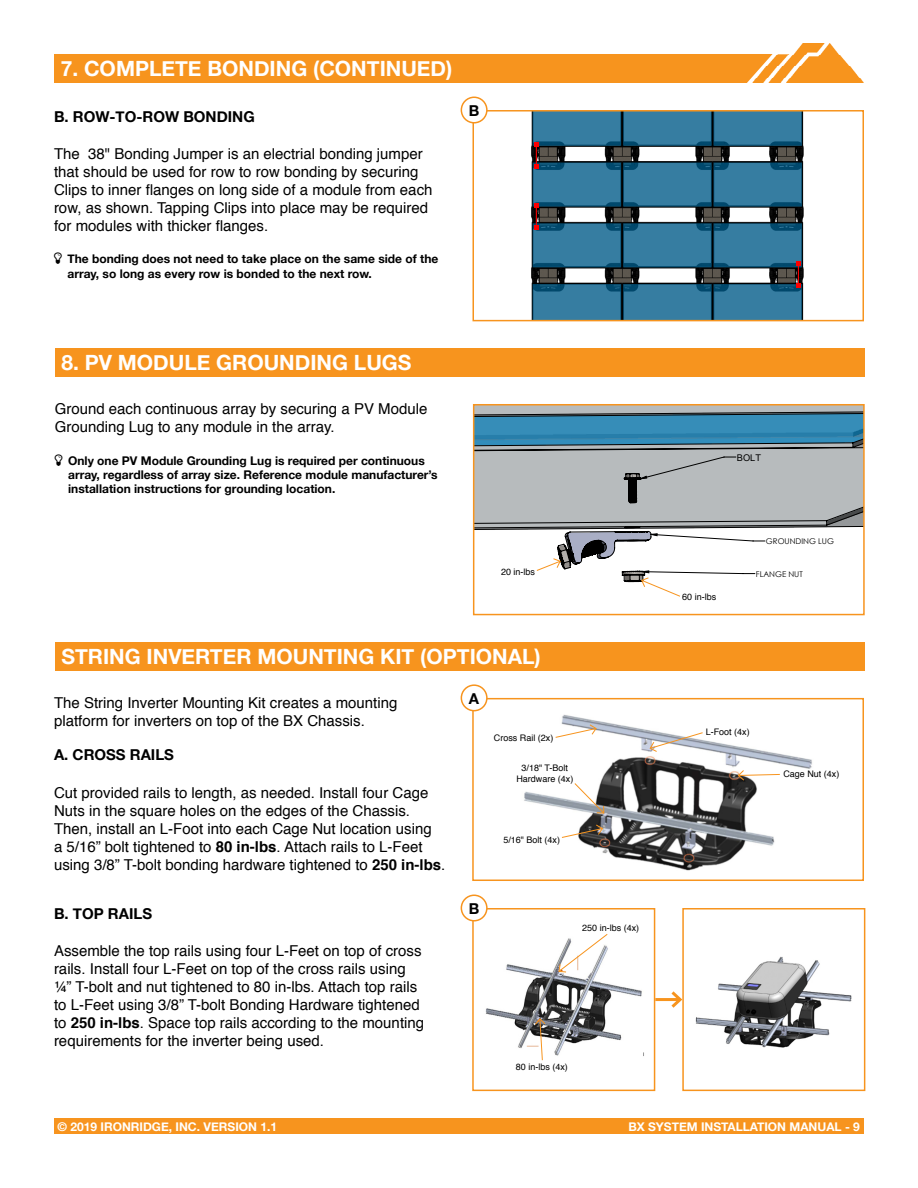
<style>
.page{position:relative;width:918px;height:1188px;background:#fff}
.page>*{position:absolute;margin:0;border:0;box-sizing:border-box;transform-origin:0 0}
.t1{font:700 21px "Helvetica Neue";color:#fff}
.t2{font:15px/18px "Helvetica";color:#000}
.t3{font:700 15px "Helvetica Neue";color:#000}
.t4{font:700 12px/14.4px "Helvetica Neue";color:#000}
.t5{font:700 12px "Helvetica Neue";color:#fff}
.t6{font:9.3px "Arial";color:#000}
.t7{font:9px/10.8px "Helvetica";color:#000;text-align:center}
.t8{font:7.95px "Century Gothic";color:#000}
.s1{font-weight:700}
</style>
<div class="page">
<img style="left:773px;top:44px;width:91px;height:39px">
<div style="left:472px;top:1118px;width:392px;height:16px;background:#f7941e"></div>
<div style="left:54px;top:1118px;width:441px;height:16px;background:#f7941e"></div>
<div style="left:54px;top:54px;width:719px;height:29px;background:#f7941e"></div>
<div style="left:55px;top:348px;width:810px;height:29px;background:#f7941e"></div>
<svg style="left:476px;top:407px;width:386px;height:169px"></svg>
<div style="left:473px;top:404px;width:392px;height:211px;border:2px solid #f7941e"></div>
<img style="left:531px;top:113px;width:273px;height:205px">
<svg style="left:534px;top:142px;width:5px;height:27px"></svg>
<svg style="left:534px;top:203px;width:5px;height:27px"></svg>
<svg style="left:796px;top:261px;width:5px;height:27px"></svg>
<div style="left:472px;top:110px;width:392px;height:211px;border:2px solid #f7941e"></div>
<div style="left:461px;top:97px;width:26px;height:26px;background:#fff;border-radius:50%"></div>
<div style="left:461px;top:97px;width:27px;height:27px;border:2px solid #f7941e;border-radius:50%"></div>
<div style="left:55px;top:642px;width:810px;height:29px;background:#f7941e"></div>
<img style="left:475px;top:701px;width:337px;height:170px">
<div style="left:472px;top:698px;width:392px;height:183px;border:2px solid #f7941e"></div>
<img style="left:482px;top:916px;width:162px;height:140px">
<div style="left:472px;top:908px;width:183px;height:183px;border:2px solid #f7941e"></div>
<div style="left:461px;top:685px;width:26px;height:26px;background:#fff;border-radius:50%"></div>
<div style="left:461px;top:684px;width:27px;height:27px;border:2px solid #f7941e;border-radius:50%"></div>
<div style="left:461px;top:895px;width:26px;height:26px;background:#fff;border-radius:50%"></div>
<div style="left:461px;top:895px;width:27px;height:27px;border:2px solid #f7941e;border-radius:50%"></div>
<img style="left:695px;top:956px;width:157px;height:92px">
<div style="left:682px;top:908px;width:183px;height:183px;border:2px solid #f7941e"></div>
<hr style="left:655px;top:998px;width:25px;height:3px;background:#f7941e">
<svg style="left:668px;top:988px;width:17px;height:23px"></svg>
<svg style="left:536px;top:558px;width:25px;height:13px"></svg>
<svg style="left:622px;top:533px;width:143px;height:64px"></svg>
<svg style="left:737px;top:769px;width:44px;height:12px"></svg>
<svg style="left:561px;top:824px;width:42px;height:14px"></svg>
<svg style="left:574px;top:782px;width:31px;height:32px"></svg>
<svg style="left:555px;top:724px;width:42px;height:14px"></svg>
<svg style="left:649px;top:732px;width:55px;height:20px"></svg>
<svg style="left:558px;top:933px;width:50px;height:40px"></svg>
<svg style="left:534px;top:1018px;width:12px;height:43px"></svg>
<h1 class="t1" style="left:61px;top:52px;width:393px">7. COMPLETE BONDING (CONTINUED)</h1>
<p class="t3" style="left:54px;top:104px;width:202px">B. ROW-TO-ROW BONDING</p>
<p class="t2" style="left:54px;top:145px;width:380px">The 38" Bonding Jumper is an electrial bonding jumper that should be used for row to row bonding by securing Clips to inner flanges on long side of a module from each row, as shown. Tapping Clips into place may be required for modules with thicker flanges.</p>
<p class="t4" style="left:68px;top:252px;width:372px">The bonding does not need to take place on the same side of the array, so long as every row is bonded to the next row.</p>
<p class="t3" style="left:469px;top:99px;width:12px">B</p>
<h1 class="t1" style="left:61px;top:346px;width:352px">8. PV MODULE GROUNDING LUGS</h1>
<p class="t2" style="left:55px;top:400px;width:374px">Ground each continuous array by securing a PV Module<br>Grounding Lug to any module in the array.</p>
<p class="t4" style="left:68px;top:453px;width:371px">Only one PV Module Grounding Lug is required per continuous array, regardless of array size. Reference module manufacturer’s installation instructions for grounding location.</p>
<p class="t7" style="left:501px;top:567px;width:36px">20 in-lbs</p>
<h1 class="t1" style="left:61px;top:640px;width:481px">STRING INVERTER MOUNTING KIT (OPTIONAL)</h1>
<p class="t2" style="left:54px;top:694px;width:345px">The String Inverter Mounting Kit creates a mounting platform for inverters on top of the BX Chassis.</p>
<p class="t3" style="left:54px;top:743px;width:122px">A. CROSS RAILS</p>
<p class="t2" style="left:54px;top:784px;width:393px">Cut provided rails to length, as needed. Install four Cage Nuts in the square holes on the edges of the Chassis.<br>Then, install an L-Foot into each Cage Nut location using<br>a 5/16” bolt tightened to <span class="s1">80 in-lbs</span>. Attach rails to L-Feet using 3/8” T-bolt bonding hardware tightened to <span class="s1">250 in-lbs</span>.</p>
<p class="t3" style="left:54px;top:902px;width:100px">B. TOP RAILS</p>
<p class="t2" style="left:54px;top:942px;width:372px">Assemble the top rails using four L-Feet on top of cross rails. Install four L-Feet on top of the cross rails using ¼” T-bolt and nut tightened to 80 in-lbs. Attach top rails to L-Feet using 3/8” T-bolt Bonding Hardware tightened to <span class="s1">250 in-lbs</span>. Space top rails according to the mounting requirements for the inverter being used.</p>
<p class="t3" style="left:469px;top:686px;width:12px">A</p>
<p class="t7" style="left:494px;top:733px;width:61px">Cross Rail (2x)</p>
<p class="t7" style="left:516px;top:763px;width:59px">3/18" T-Bolt<br>Hardware (4x)</p>
<p class="t7" style="left:503px;top:835px;width:58px">5/16" Bolt (4x)</p>
<p class="t3" style="left:469px;top:897px;width:12px">B</p>
<p class="t7" style="left:516px;top:1062px;width:54px">80 in-lbs (4x)</p>
<p class="t7" style="left:582px;top:923px;width:59px">250 in-lbs (4x)</p>
<p class="t6" style="left:737px;top:451px;width:26px">BOLT</p>
<p class="t8" style="left:766px;top:535px;width:70px">GROUNDING LUG</p>
<p class="t7" style="left:682px;top:592px;width:36px">60 in-lbs</p>
<p class="t8" style="left:756px;top:568px;width:48px">FLANGE NUT</p>
<p class="t7" style="left:706px;top:727px;width:46px">L-Foot (4x)</p>
<p class="t7" style="left:783px;top:769px;width:58px">Cage Nut (4x)</p>
<p class="t5" style="left:58px;top:1117px;width:221px">© 2019 IRONRIDGE, INC. VERSION 1.1</p>
<p class="t5" style="left:628px;top:1117px;width:233px">BX SYSTEM INSTALLATION MANUAL - 9</p>
</div>
